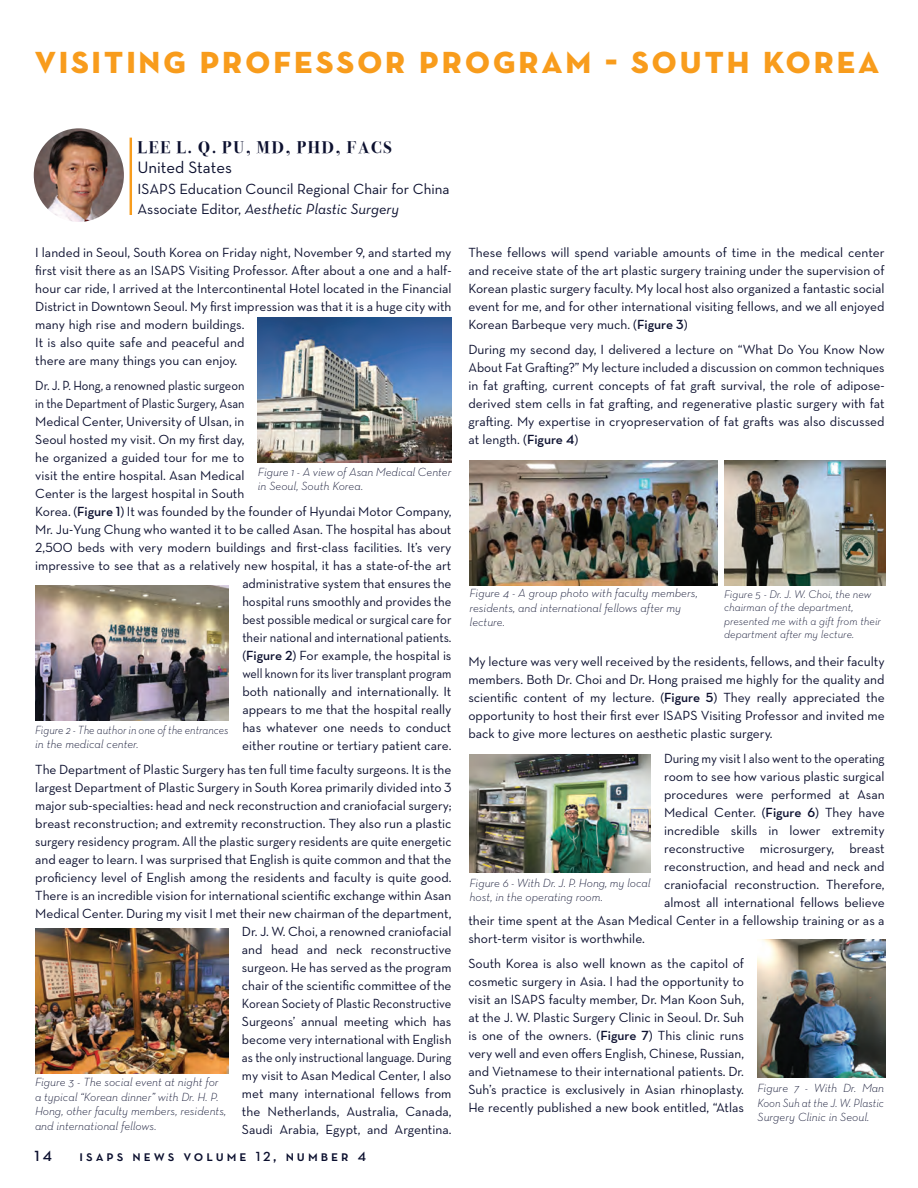
<style>
.page{position:relative;width:918px;height:1188px;background:#fff}
.page>*{position:absolute;margin:0;border:0;box-sizing:border-box;transform-origin:0 0}
.body_copy{font:700 40.5px "Neutraface Text";letter-spacing:.05em;color:#f89c1c}
.t1{font:700 16.8px "Bodoni Svty Two ITCTT";letter-spacing:.1em;color:#0c102f}
.t2{font:16.8px "Neutraface Text";color:#0c102f}
.t3{font:15px "Neutraface Text";color:#0c102f}
.t4{font:italic 15px "Neutraface Text";color:#0c102f}
.t5{font:600 15px "Neutraface Text";letter-spacing:.2em;color:#0c102f}
.body_copy-2{font:13.5px/18px "Neutraface Text";color:#0c102f;text-align:justify}
.body_copy-3{font:13.5px "Neutraface Text";color:#0c102f;scale:.95 1}
.body_copy-4{font:13.5px "Neutraface Text";color:#0c102f;scale:.91 1}
.body_copy-5{font:13.5px "Neutraface Text";color:#0c102f;scale:.94 1}
.body_copy-6{font:13.5px "Neutraface Text";color:#0c102f;scale:.92 1}
.body_copy-7{font:italic 300 12px/14.4px "Neutra Text";color:#0c102f}
.body_copy-8{font:italic 300 12px/14.4px "Neutra Text";color:#0c102f;scale:.93 1}
.body_copy-9{font:italic 300 11.25px/13.5px "Neutra Text";color:#0c102f}
.s1{font-style:normal}
.s2{font-weight:600}
.s3{font-size:13.5px}
</style>
<div class="page">
<hr style="left:130px;top:138px;width:2px;height:77px;background:#f89c1c">
<img style="left:34px;top:128px;width:90px;height:94px">
<img style="left:258px;top:318px;width:193px;height:145px">
<img style="left:35px;top:585px;width:194px;height:136px">
<img style="left:35px;top:929px;width:193px;height:145px">
<img style="left:470px;top:460px;width:247px;height:125px">
<img style="left:724px;top:460px;width:162px;height:125px">
<img style="left:470px;top:755px;width:181px;height:118px">
<img style="left:758px;top:939px;width:128px;height:138px">
<p class="body_copy" style="left:34px;top:33px;width:847px">Visiting Professor Program - South Korea</p>
<p class="t1" style="left:138px;top:134px;width:256px">LEE L. Q. PU, MD, PHD, FACS</p>
<p class="t2" style="left:138px;top:157px;width:96px">United States</p>
<p class="t3" style="left:138px;top:179px;width:313px">ISAPS Education Council Regional Chair for China</p>
<p class="t4" style="left:138px;top:199px;width:263px"><span class="s1">Associate Editor,</span> Aesthetic Plastic Surgery</p>
<p class="body_copy-2" style="left:35px;top:243px;width:418px;text-align:left">I landed in Seoul, South Korea on Friday night, November 9, and started my first visit there as an ISAPS Visiting Professor. After about a one and a half&shy;hour car ride, I arrived at the Intercontinental Hotel located in the Financial District in Downtown Seoul. My first impression was that it is a huge city with many high rise and modern buildings.<br>It is also quite safe and peaceful and<br>there are many things you can enjoy.</p>
<p class="body_copy-6" style="left:35px;top:377px;width:229px">Dr. J. P. Hong, a renowned plastic surgeon</p>
<p class="body_copy-4" style="left:35px;top:395px;width:231px">in the Department of Plastic Surgery, Asan</p>
<p class="body_copy-2" style="left:35px;top:412px;width:211px">Medical Center, University of Ulsan, in</p>
<p class="body_copy-2" style="left:35px;top:430px;width:211px">Seoul hosted my visit. On my first day,</p>
<p class="body_copy-2" style="left:35px;top:448px;width:211px">he organized a guided tour for me to</p>
<p class="body_copy-2" style="left:35px;top:466px;width:211px">visit the entire hospital. Asan Medical</p>
<p class="body_copy-2" style="left:35px;top:484px;width:211px">Center is the largest hospital in South</p>
<p class="body_copy-2" style="left:35px;top:502px;width:418px">Korea. (<span class="s2">Figure 1</span>) It was founded by the founder of Hyundai Motor Company,</p>
<p class="body_copy-2" style="left:35px;top:520px;width:418px">Mr. Ju-Yung Chung who wanted it to be called Asan. The hospital has about</p>
<p class="body_copy-2" style="left:35px;top:538px;width:418px">2,500 beds with very modern buildings and first-class facilities. It’s very</p>
<p class="body_copy-2" style="left:35px;top:556px;width:418px">impressive to see that as a relatively new hospital, it has a state-of-the art</p>
<p class="body_copy-2" style="left:242px;top:574px;width:211px">administrative system that ensures the</p>
<p class="body_copy-3" style="left:242px;top:593px;width:222px">hospital runs smoothly and provides the</p>
<p class="body_copy-5" style="left:242px;top:611px;width:224px">best possible medical or surgical care for</p>
<p class="body_copy-3" style="left:242px;top:629px;width:222px">their national and international patients.</p>
<p class="body_copy-2" style="left:242px;top:646px;width:211px">(<span class="s2">Figure 2</span>) For example, the hospital is</p>
<p class="body_copy-4" style="left:242px;top:665px;width:231px">well known for its liver transplant program</p>
<p class="body_copy-2" style="left:242px;top:682px;width:211px">both nationally and internationally. It</p>
<p class="body_copy-2" style="left:242px;top:700px;width:211px">appears to me that the hospital really</p>
<p class="body_copy-2" style="left:242px;top:718px;width:211px">has whatever one needs to conduct</p>
<p class="body_copy-2" style="left:242px;top:736px;width:211px">either routine or tertiary patient care.</p>
<p class="body_copy-2" style="left:35px;top:761px;width:418px;text-align:right">The Department of Plastic Surgery has ten full time faculty surgeons. It is the largest Department of Plastic Surgery in South Korea primarily divided into 3 major sub-specialties: head and neck reconstruction and craniofacial surgery; breast reconstruction; and extremity reconstruction. They also run a plastic surgery residency program. All the plastic surgery residents are quite energetic and eager to learn. I was surprised that English is quite common and that the proficiency level of English among the residents and faculty is quite good.<br>There is an incredible vision for international scientific exchange within Asan Medical Center. During my visit I met their new chairman of the department, Dr. J. W. Choi, a renowned craniofacial<br>and head and neck reconstructive<br>surgeon. He has served as the program<br>chair of the scientific committee of the<br>Korean Society of Plastic Reconstructive<br>Surgeons’ annual meeting which has<br>become very international with English<br>as the only instructional language. During<br>my visit to Asan Medical Center, I also<br>met many international fellows from<br>the Netherlands, Australia, Canada,<br>Saudi Arabia, Egypt, and Argentina.</p>
<p class="body_copy-7" style="left:258px;top:464px;width:195px">Figure 1 - A view of Asan Medical Center in Seoul, South Korea.</p>
<p class="body_copy-8" style="left:35px;top:723px;width:209px">Figure 2 - The author in one of the entrances in the medical center.</p>
<p class="body_copy-7" style="left:35px;top:1075px;width:193px">Figure 3 - The social event at night for a typical “Korean dinner” with Dr. H. P.<br>Hong, other faculty members, residents, and international fellows.</p>
<p class="t5" style="left:35px;top:1147px;width:19px">14</p>
<p class="t5" style="left:80px;top:1147px;width:288px">ISAPS News Volume <span class="s3">12</span>, Number <span class="s3">4</span></p>
<p class="body_copy-2" style="left:468px;top:243px;width:418px">These fellows will spend variable amounts of time in the medical center and receive state of the art plastic surgery training under the supervision of Korean plastic surgery faculty. My local host also organized a fantastic social event for me, and for other international visiting fellows, and we all enjoyed Korean Barbeque very much. (<span class="s2">Figure 3</span>)</p>
<p class="body_copy-2" style="left:468px;top:340px;width:418px">During my second day, I delivered a lecture on “What Do You Know Now About Fat Grafting?” My lecture included a discussion on common techniques in fat grafting, current concepts of fat graft survival, the role of adipose&shy;derived stem cells in fat grafting, and regenerative plastic surgery with fat grafting. My expertise in cryopreservation of fat grafts was also discussed at length. (<span class="s2">Figure 4</span>)</p>
<p class="body_copy-7" style="left:470px;top:586px;width:230px">Figure 4 - A group photo with faculty members, residents, and international fellows after my lecture.</p>
<p class="body_copy-9" style="left:724px;top:587px;width:158px">Figure 5 - Dr. J. W. Choi, the new chairman of the department, presented me with a gift from their department after my lecture.</p>
<p class="body_copy-2" style="left:468px;top:653px;width:418px">My lecture was very well received by the residents, fellows, and their faculty members. Both Dr. Choi and Dr. Hong praised me highly for the quality and scientific content of my lecture. (<span class="s2">Figure 5</span>) They really appreciated the opportunity to host their first ever ISAPS Visiting Professor and invited me back to give more lectures on aesthetic plastic surgery.</p>
<p class="body_copy-3" style="left:664px;top:750px;width:234px">During my visit I also went to the operating</p>
<p class="body_copy-2" style="left:664px;top:767px;width:222px">room to see how various plastic surgical</p>
<p class="body_copy-2" style="left:664px;top:785px;width:222px">procedures were performed at Asan</p>
<p class="body_copy-2" style="left:664px;top:803px;width:222px">Medical Center. (<span class="s2">Figure 6</span>) They have</p>
<p class="body_copy-2" style="left:664px;top:821px;width:222px">incredible skills in lower extremity</p>
<p class="body_copy-2" style="left:664px;top:839px;width:222px">reconstructive microsurgery, breast</p>
<p class="body_copy-2" style="left:664px;top:857px;width:222px">reconstruction, and head and neck and</p>
<p class="body_copy-2" style="left:664px;top:875px;width:222px">craniofacial reconstruction. Therefore,</p>
<p class="body_copy-2" style="left:664px;top:893px;width:222px">almost all international fellows believe</p>
<p class="body_copy-2" style="left:468px;top:911px;width:418px">their time spent at the Asan Medical Center in a fellowship training or as a</p>
<p class="body_copy-2" style="left:468px;top:929px;width:178px">short-term visitor is worthwhile.</p>
<p class="body_copy-2" style="left:468px;top:954px;width:277px">South Korea is also well known as the capitol of cosmetic surgery in Asia. I had the opportunity to visit an ISAPS faculty member, Dr. Man Koon Suh, at the J. W. Plastic Surgery Clinic in Seoul. Dr. Suh is one of the owners. (<span class="s2">Figure 7</span>) This clinic runs very well and even offers English, Chinese, Russian, and Vietnamese to their international patients. Dr.<br>Suh’s practice is exclusively in Asian rhinoplasty.<br>He recently published a new book entitled, “Atlas</p>
<p class="body_copy-7" style="left:470px;top:876px;width:183px">Figure 6 - With Dr. J. P. Hong, my local host, in the operating room.</p>
<p class="body_copy-7" style="left:758px;top:1081px;width:128px;text-align:justify">Figure 7 - With Dr. Man Koon Suh at the J. W. Plastic Surgery Clinic in Seoul.</p>
</div>
